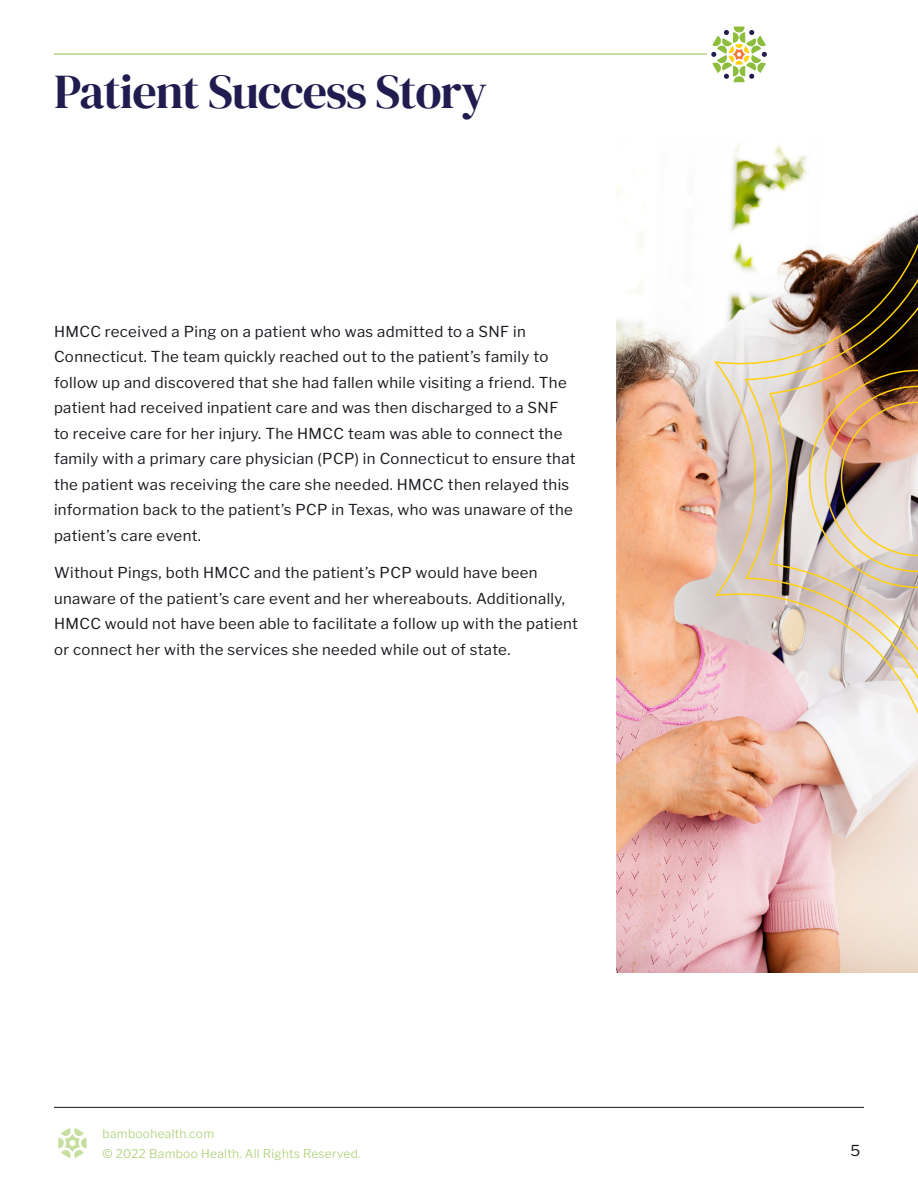
<style>
.page{position:relative;width:918px;height:1188px;background:#fff}
.page>*{position:absolute;margin:0;border:0;box-sizing:border-box;transform-origin:0 0}
.Subhead_Medium_Navy{font:48px "DM Serif Display";letter-spacing:-.02em;color:#201c4f}
.Body{font:15px/25.5px "Libre Franklin";letter-spacing:.025em;color:#18181e}
.t1{font:15px "Libre Franklin";color:#17171f}
.t2{font:300 12px/19.5px "Libre Franklin";letter-spacing:.025em;color:#a9cd6e}
</style>
<div class="page">
<img style="left:616px;top:142px;width:302px;height:831px">
<hr style="left:54px;top:1107px;width:810px;height:1px;background:#17171f">
<svg style="left:58px;top:1128px;width:28px;height:30px"></svg>
<svg style="left:711px;top:27px;width:56px;height:55px"></svg>
<hr style="left:54px;top:54px;width:653px;height:1px;background:#8cbd3d">
<img style="left:712px;top:242px;width:206px;height:474px">
<p class="Subhead_Medium_Navy" style="left:54px;top:64px;width:435px">Patient Success Story</p>
<p class="Body" style="left:54px;top:317px;width:523px">HMCC received a Ping on a patient who was admitted to a SNF in Connecticut. The team quickly reached out to the patient’s family to follow up and discovered that she had fallen while visiting a friend. The patient had received inpatient care and was then discharged to a SNF to receive care for her injury. The HMCC team was able to connect the family with a primary care physician (PCP) in Connecticut to ensure that the patient was receiving the care she needed. HMCC then relayed this information back to the patient’s PCP in Texas, who was unaware of the patient’s care event.</p>
<p class="Body" style="left:54px;top:559px;width:525px">Without Pings, both HMCC and the patient’s PCP would have been unaware of the patient’s care event and her whereabouts. Additionally, HMCC would not have been able to facilitate a follow up with the patient or connect her with the services she needed while out of state.</p>
<p class="t2" style="left:103px;top:1123px;width:259px">bamboohealth.com<br>© 2022 Bamboo Health. All Rights Reserved.</p>
<p class="t1" style="left:850px;top:1139px;width:11px">5</p>
</div>
